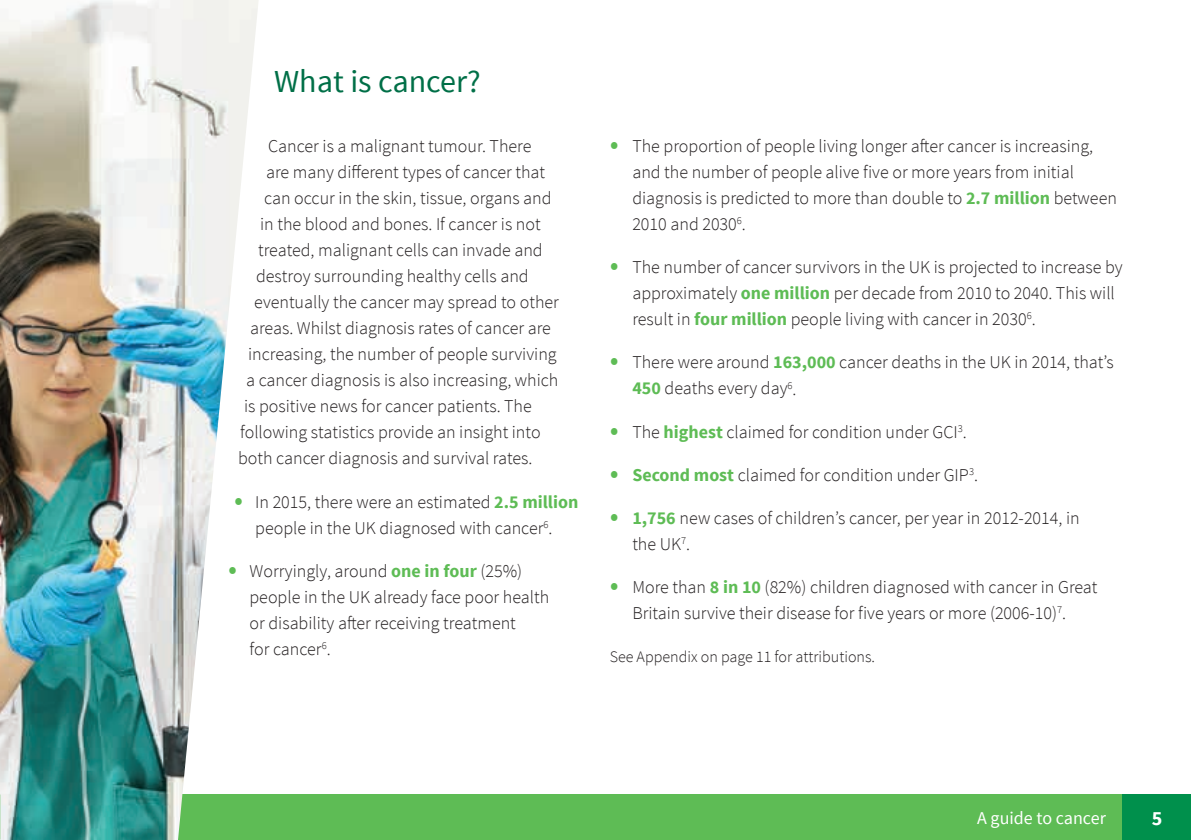
<style>
.page{position:relative;width:1191px;height:840px;background:#fff}
.page>*{position:absolute;margin:0;border:0;box-sizing:border-box;transform-origin:0 0}
.t1{font:32px "Source Sans Pro";color:#006f47}
.t2{font:700 20px "Source Sans Pro";color:#fff}
.t3{font:300 18px/26px "Source Sans Pro";color:#231f20}
.t4{font:18px "Source Sans Pro";color:#fff}
.t5{font:300 16px "Source Sans Pro";color:#231f20}
.s1{font-size:32px;color:#5ebc55}
.s2{font-weight:700;color:#5ebc55}
</style>
<div class="page">
<div style="left:0;top:794px;width:1123px;height:45px;background:#5ebc55"></div>
<div style="left:1123px;top:794px;width:68px;height:45px;background:#00904c"></div>
<img style="left:0;top:0;width:259px;height:839px">
<h1 class="t1" style="left:274px;top:62px;width:208px">What is cancer?</h1>
<p class="t3" style="left:268px;top:133px;width:265px">Cancer is a malignant tumour. There</p>
<p class="t3" style="left:266px;top:159px;width:280px">are many different types of cancer that</p>
<p class="t3" style="left:264px;top:185px;width:289px">can occur in the skin, tissue, organs and</p>
<p class="t3" style="left:260px;top:211px;width:282px">in the blood and bones. If cancer is not</p>
<p class="t3" style="left:258px;top:237px;width:286px">treated, malignant cells can invade and</p>
<p class="t3" style="left:256px;top:263px;width:274px">destroy surrounding healthy cells and</p>
<p class="t3" style="left:254px;top:289px;width:306px">eventually the cancer may spread to other</p>
<p class="t3" style="left:250px;top:315px;width:302px">areas. Whilst diagnosis rates of cancer are</p>
<p class="t3" style="left:248px;top:341px;width:310px">increasing, the number of people surviving</p>
<p class="t3" style="left:246px;top:367px;width:314px">a cancer diagnosis is also increasing, which</p>
<p class="t3" style="left:244px;top:393px;width:289px">is positive news for cancer patients. The</p>
<p class="t3" style="left:240px;top:419px;width:302px">following statistics provide an insight into</p>
<p class="t3" style="left:238px;top:445px;width:296px">both cancer diagnosis and survival rates.</p>
<p class="t3" style="left:234px;top:488px;width:346px;text-align:center"><span class="s1">•</span> In 2015, there were an estimated <span class="s2">2.5 million </span>people in the UK diagnosed with cancer<sup>6</sup>.</p>
<p class="t3" style="left:249px;top:557px;width:301px;text-indent:-21px"><span class="s1">•</span> Worryingly, around <span class="s2">one in four</span> (25%) people in the UK already face poor health or disability after receiving treatment<br>for cancer<sup>6</sup>.</p>
<p class="t3" style="left:632px;top:133px;width:486px;text-indent:-23px"><span class="s1">•</span> The proportion of people living longer after cancer is increasing, and the number of people alive five or more years from initial diagnosis is predicted to more than double to <span class="s2">2.7 million</span> between 2010 and 2030<sup>6</sup>.</p>
<p class="t3" style="left:632px;top:254px;width:492px;text-indent:-23px"><span class="s1">•</span> The number of cancer survivors in the UK is projected to increase by approximately <span class="s2">one million</span> per decade from 2010 to 2040. This will result in <span class="s2">four million</span> people living with cancer in 2030<sup>6</sup>.</p>
<p class="t3" style="left:632px;top:349px;width:483px;text-indent:-23px"><span class="s1">•</span> There were around <span class="s2">163,000</span> cancer deaths in the UK in 2014, that’s<br><span class="s2">450</span> deaths every day<sup>6</sup>.</p>
<p class="t3" style="left:609px;top:418px;width:359px"><span class="s1">•</span> The <span class="s2">highest</span> claimed for condition under GCI<sup>3</sup>.</p>
<p class="t3" style="left:609px;top:461px;width:370px"><span class="s1">•</span> <span class="s2">Second most</span> claimed for condition under GIP<sup>3</sup>.</p>
<p class="t3" style="left:632px;top:504px;width:449px;text-indent:-23px"><span class="s1">•</span> <span class="s2">1,756</span> new cases of children’s cancer, per year in 2012-2014, in the UK<sup>7</sup>.</p>
<p class="t3" style="left:609px;top:573px;width:489px;text-align:center"><span class="s1">•</span> More than <span class="s2">8 in 10</span> (82%) children diagnosed with cancer in Great<br>Britain survive their disease for five years or more (2006-10)<sup>7</sup>.</p>
<p class="t5" style="left:609px;top:646px;width:267px">See Appendix on page 11 for attributions.</p>
<p class="t4" style="left:977px;top:806px;width:130px">A guide to cancer</p>
<p class="t2" style="left:1151px;top:804px;width:12px">5</p>
</div>
